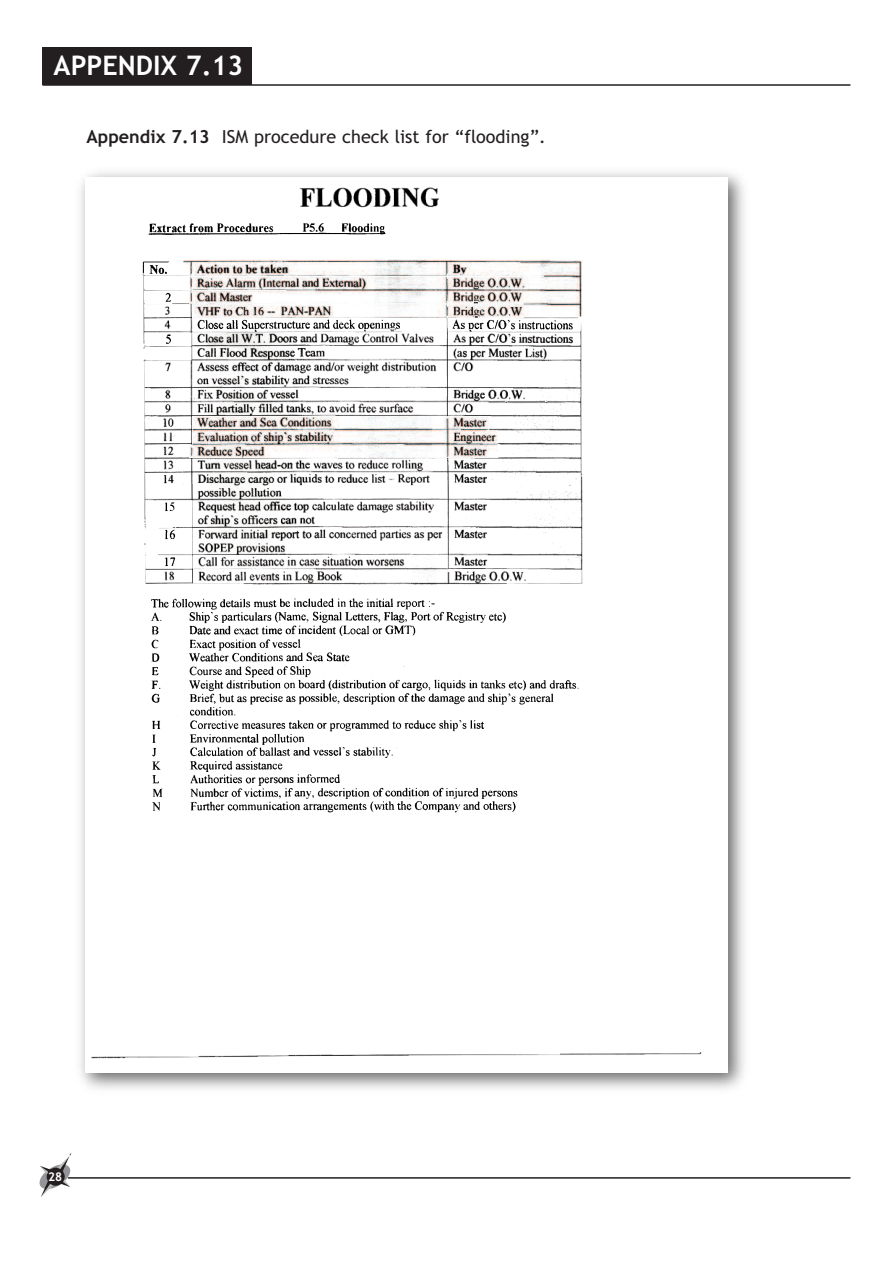
<style>
.page{position:relative;width:893px;height:1263px;background:#fff}
.page>*{position:absolute;margin:0;border:0;box-sizing:border-box;transform-origin:0 0}
.t1{font:700 27px "Trebuchet MS";color:#fff}
.t2{font:18px "Trebuchet MS";color:#231f20}
.t3{font:700 12px "Trebuchet MS";color:#fff}
.s1{font-weight:700}
</style>
<div class="page">
<hr style="left:43px;top:84px;width:807px;height:2px;background:#231f20">
<hr style="left:68px;top:1177px;width:782px;height:2px;background:#231f20">
<div style="left:43px;top:47px;width:209px;height:38px;background:#231f20"></div>
<img style="left:80px;top:172px;width:665px;height:917px">
<div style="left:85px;top:178px;width:642px;height:894px;background:#fff"></div>
<img style="left:148px;top:223px;width:238px;height:12px">
<img style="left:151px;top:598px;width:427px;height:215px">
<img style="left:299px;top:187px;width:140px;height:21px">
<svg style="left:91px;top:1057px;width:34px;height:2px"></svg>
<img style="left:92px;top:1052px;width:610px;height:6px">
<svg style="left:142px;top:259px;width:441px;height:325px"></svg>
<img style="left:194px;top:555px;width:333px;height:31px">
<svg style="left:39px;top:1153px;width:33px;height:44px"></svg>
<div style="left:47px;top:1168px;width:18px;height:18px;background:#231f20;border-radius:50%"></div>
<h1 class="t1" style="left:54px;top:50px;width:191px">APPENDIX 7.13</h1>
<p class="t2" style="left:87px;top:126px;width:461px"><span class="s1">Appendix 7.13</span> ISM procedure check list for “flooding”.</p>
<p class="t3" style="left:48px;top:1170px;width:16px">28</p>
</div>
